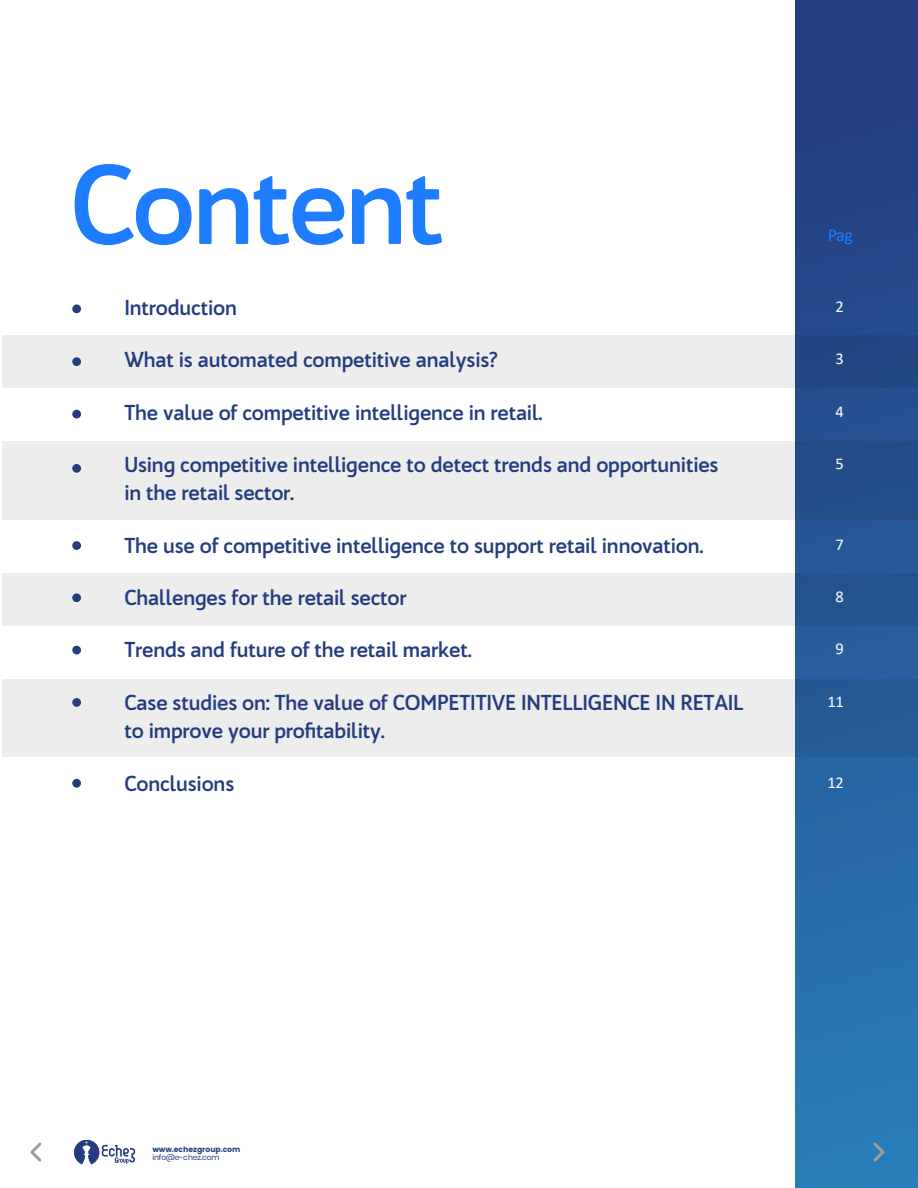
<style>
.page{position:relative;width:918px;height:1188px;background:#fff}
.page>*{position:absolute;margin:0;border:0;box-sizing:border-box;transform-origin:0 0}
.t1{font:700 109.65px "Bw Quinta Pro";letter-spacing:-.025em;color:#1e7cff}
.t2{font:700 21px/28.5px "Bw Quinta Pro";letter-spacing:-.01em;color:#243d80}
.t3{font:18px "Calibri";color:#1e7cff}
.t4{font:16.5px "Calibri";color:#fff}
.t5{font:7.65px "Poppins";letter-spacing:-.01em;color:#243d80}
.t6{font:7.65px "Poppins";letter-spacing:-.01em;color:#243d80}
</style>
<div class="page">
<div style="left:2px;top:679px;width:916px;height:78px;background:#ededed"></div>
<div style="left:2px;top:441px;width:916px;height:78px;background:#ededed"></div>
<div style="left:2px;top:335px;width:916px;height:52px;background:#ededed"></div>
<div style="left:2px;top:573px;width:916px;height:52px;background:#ededed"></div>
<div style="left:795px;top:0;width:123px;height:1188px;background:linear-gradient(to bottom,#233678,#297cb6)"></div>
<svg style="left:74px;top:1140px;width:61px;height:24px"></svg>
<div style="left:72px;top:304px;width:9px;height:9px;background:#243d80;border-radius:50%"></div>
<div style="left:72px;top:357px;width:9px;height:9px;background:#243d80;border-radius:50%"></div>
<div style="left:72px;top:464px;width:9px;height:9px;background:#243d80;border-radius:50%"></div>
<div style="left:72px;top:541px;width:9px;height:9px;background:#243d80;border-radius:50%"></div>
<div style="left:72px;top:593px;width:9px;height:9px;background:#243d80;border-radius:50%"></div>
<div style="left:72px;top:646px;width:9px;height:8px;background:#243d80;border-radius:50%"></div>
<div style="left:72px;top:698px;width:9px;height:9px;background:#243d80;border-radius:50%"></div>
<div style="left:72px;top:779px;width:9px;height:9px;background:#243d80;border-radius:50%"></div>
<div style="left:72px;top:410px;width:9px;height:8px;background:#243d80;border-radius:50%"></div>
<svg style="left:30px;top:1142px;width:12px;height:20px"></svg>
<svg style="left:871px;top:1140px;width:16px;height:24px"></svg>
<h1 class="t1" style="left:70px;top:136px;width:375px">Content</h1>
<p class="t3" style="left:828px;top:222px;width:27px">Pag</p>
<p class="t2" style="left:124px;top:293px;width:114px">Introduction</p>
<p class="t4" style="left:836px;top:295px;width:10px">2</p>
<p class="t2" style="left:124px;top:346px;width:375px">What is automated competitive analysis?</p>
<p class="t4" style="left:836px;top:347px;width:10px">3</p>
<p class="t2" style="left:124px;top:398px;width:420px">The value of competitive intelligence in retail.</p>
<p class="t4" style="left:836px;top:400px;width:10px">4</p>
<p class="t2" style="left:124px;top:450px;width:596px">Using competitive intelligence to detect trends and opportunities in the retail sector.</p>
<p class="t4" style="left:836px;top:452px;width:10px">5</p>
<p class="t2" style="left:124px;top:531px;width:581px">The use of competitive intelligence to support retail innovation.</p>
<p class="t4" style="left:836px;top:533px;width:10px">7</p>
<p class="t2" style="left:124px;top:583px;width:284px">Challenges for the retail sector</p>
<p class="t4" style="left:836px;top:585px;width:10px">8</p>
<p class="t2" style="left:124px;top:636px;width:349px">Trends and future of the retail market.</p>
<p class="t4" style="left:836px;top:638px;width:10px">9</p>
<p class="t2" style="left:124px;top:688px;width:621px">Case studies on: The value of COMPETITIVE INTELLIGENCE IN RETAIL to improve your profitability.</p>
<p class="t4" style="left:828px;top:690px;width:18px">11</p>
<p class="t2" style="left:124px;top:769px;width:111px">Conclusions</p>
<p class="t4" style="left:828px;top:771px;width:18px">12</p>
<p class="t5" style="left:152px;top:1145px;width:90px">www.echezgroup.com</p>
<p class="t6" style="left:152px;top:1153px;width:69px">info@e-chez.com</p>
</div>
